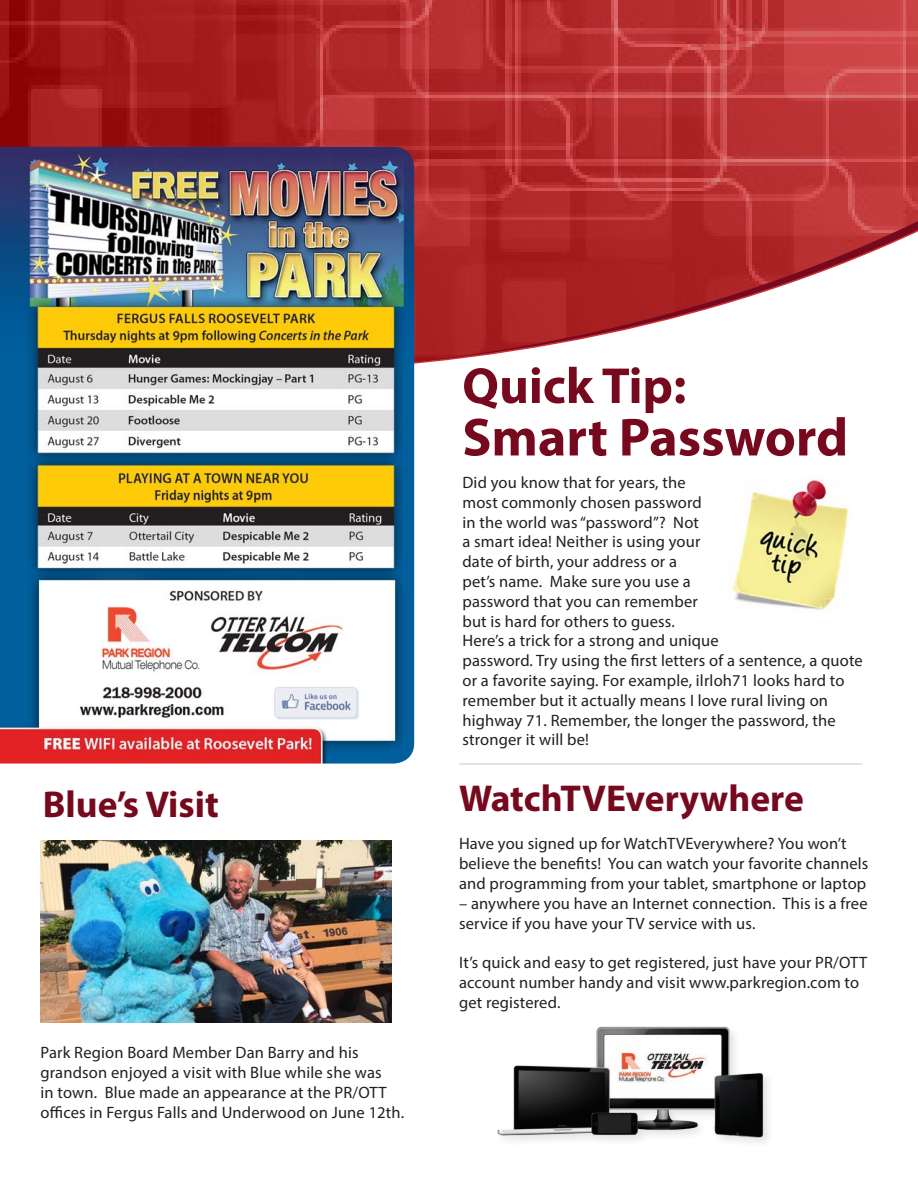
<style>
.page{position:relative;width:918px;height:1188px;background:#fff}
.page>*{position:absolute;margin:0;border:0;box-sizing:border-box;transform-origin:0 0}
.t1{font:700 54px "Myriad Pro";color:#76091e}
.t2{font:700 51px "Myriad Pro";color:#76091e}
.t3{font:700 37.5px "Myriad Pro";color:#76091e}
.t4{font:16.5px/19.8px "Myriad Pro";letter-spacing:.01em;color:#231f20}
</style>
<div class="page">
<img style="left:0;top:0;width:918px;height:404px">
<img style="left:732px;top:479px;width:117px;height:131px">
<img style="left:497px;top:1026px;width:272px;height:117px">
<hr style="left:459px;top:764px;width:403px;height:1px;background:#231f20">
<img style="left:40px;top:840px;width:351px;height:183px">
<img style="left:0;top:147px;width:414px;height:617px">
<p class="t3" style="left:43px;top:779px;width:177px">Blue’s Visit</p>
<p class="t4" style="left:40px;top:1043px;width:365px">Park Region Board Member Dan Barry and his grandson enjoyed a visit with Blue while she was<br>in town. Blue made an appearance at the PR/OTT offices in Fergus Falls and Underwood on June 12th.</p>
<p class="t2" style="left:462px;top:353px;width:225px">Quick Tip:</p>
<p class="t1" style="left:462px;top:402px;width:387px">Smart Password</p>
<p class="t4" style="left:463px;top:472px;width:402px">Did you know that for years, the<br>most commonly chosen password<br>in the world was “password”? Not<br>a smart idea! Neither is using your<br>date of birth, your address or a<br>pet’s name. Make sure you use a<br>password that you can remember<br>but is hard for others to guess.<br>Here’s a trick for a strong and unique<br>password. Try using the first letters of a sentence, a quote or a favorite saying. For example, ilrloh71 looks hard to remember but it actually means I love rural living on highway 71. Remember, the longer the password, the stronger it will be!</p>
<p class="t3" style="left:459px;top:774px;width:346px">WatchTVEverywhere</p>
<p class="t4" style="left:459px;top:834px;width:411px">Have you signed up for WatchTVEverywhere? You won’t believe the benefits! You can watch your favorite channels and programming from your tablet, smartphone or laptop</p>
<p class="t4" style="left:459px;top:893px;width:410px">– anywhere you have an Internet connection. This is a free service if you have your TV service with us.</p>
<p class="t4" style="left:459px;top:952px;width:410px">It’s quick and easy to get registered, just have your PR/OTT account number handy and visit www.parkregion.com to get registered.</p>
</div>
